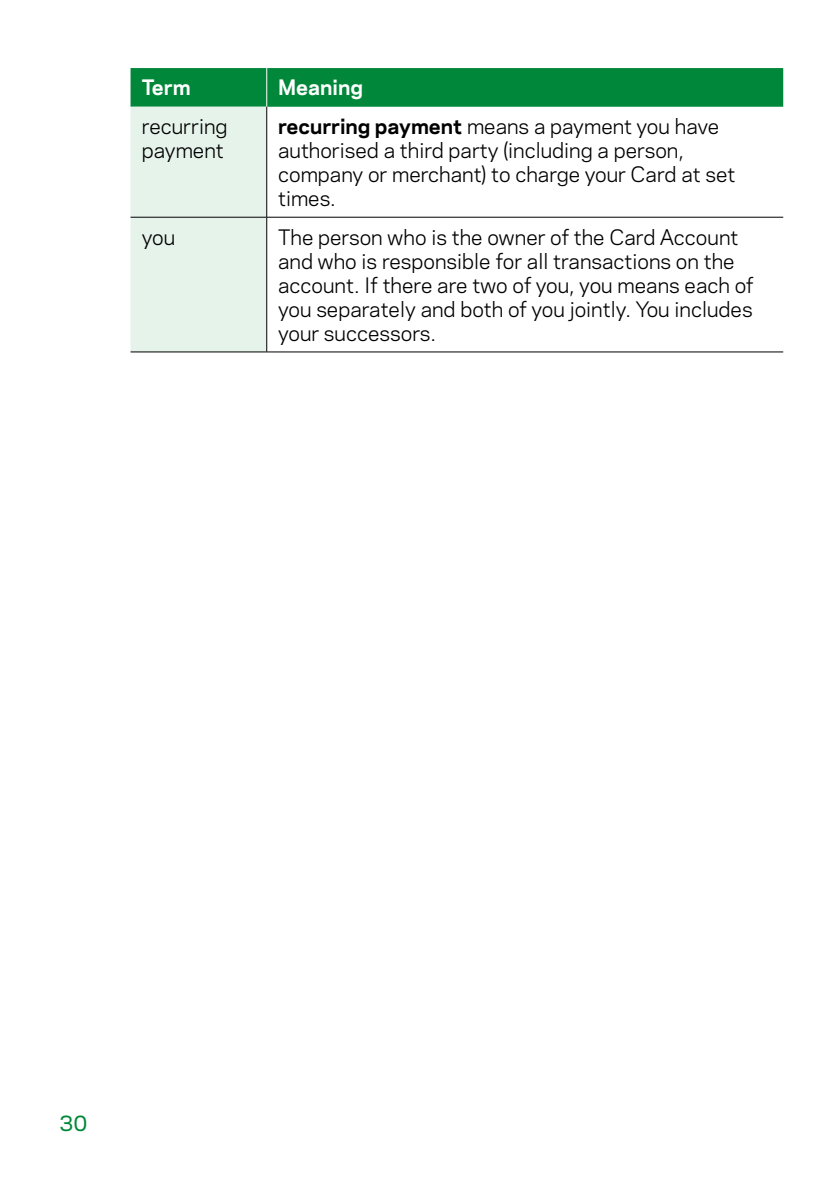
<style>
.page{position:relative;width:840px;height:1191px;background:#fff}
.page>*{position:absolute;margin:0;border:0;box-sizing:border-box;transform-origin:0 0}
.Table_Body{font:20px/24px "Polaris";color:#000}
.t1{font:700 20px "Polaris";color:#fff}
.t2{font:500 20px "Polaris";color:#008739}
.s1{font-weight:700}
</style>
<div class="page">
<svg style="left:130px;top:68px;width:652px;height:283px"></svg>
<hr style="left:130px;top:217px;width:136px;height:1px;background:#000">
<hr style="left:266px;top:217px;width:516px;height:1px;background:#000">
<hr style="left:130px;top:351px;width:136px;height:1px;background:#000">
<hr style="left:266px;top:351px;width:516px;height:1px;background:#000">
<hr style="left:266px;top:68px;width:1px;height:39px;background:#fff">
<hr style="left:266px;top:107px;width:1px;height:110px;background:#000">
<hr style="left:266px;top:217px;width:1px;height:135px;background:#000">
<p class="t1" style="left:142px;top:73px;width:50px">Term</p>
<p class="t1" style="left:278px;top:73px;width:86px">Meaning</p>
<p class="Table_Body" style="left:142px;top:113px;width:87px">recurring payment</p>
<p class="Table_Body" style="left:278px;top:113px;width:458px"><span class="s1">recurring payment</span> means a payment you have authorised a third party (including a person, company or merchant) to charge your Card at set times.</p>
<p class="Table_Body" style="left:142px;top:224px;width:35px">you</p>
<p class="Table_Body" style="left:278px;top:224px;width:476px">The person who is the owner of the Card Account and who is responsible for all transactions on the account. If there are two of you, you means each of you separately and both of you jointly. You includes your successors.</p>
<p class="t2" style="left:60px;top:1108px;width:30px">30</p>
</div>
